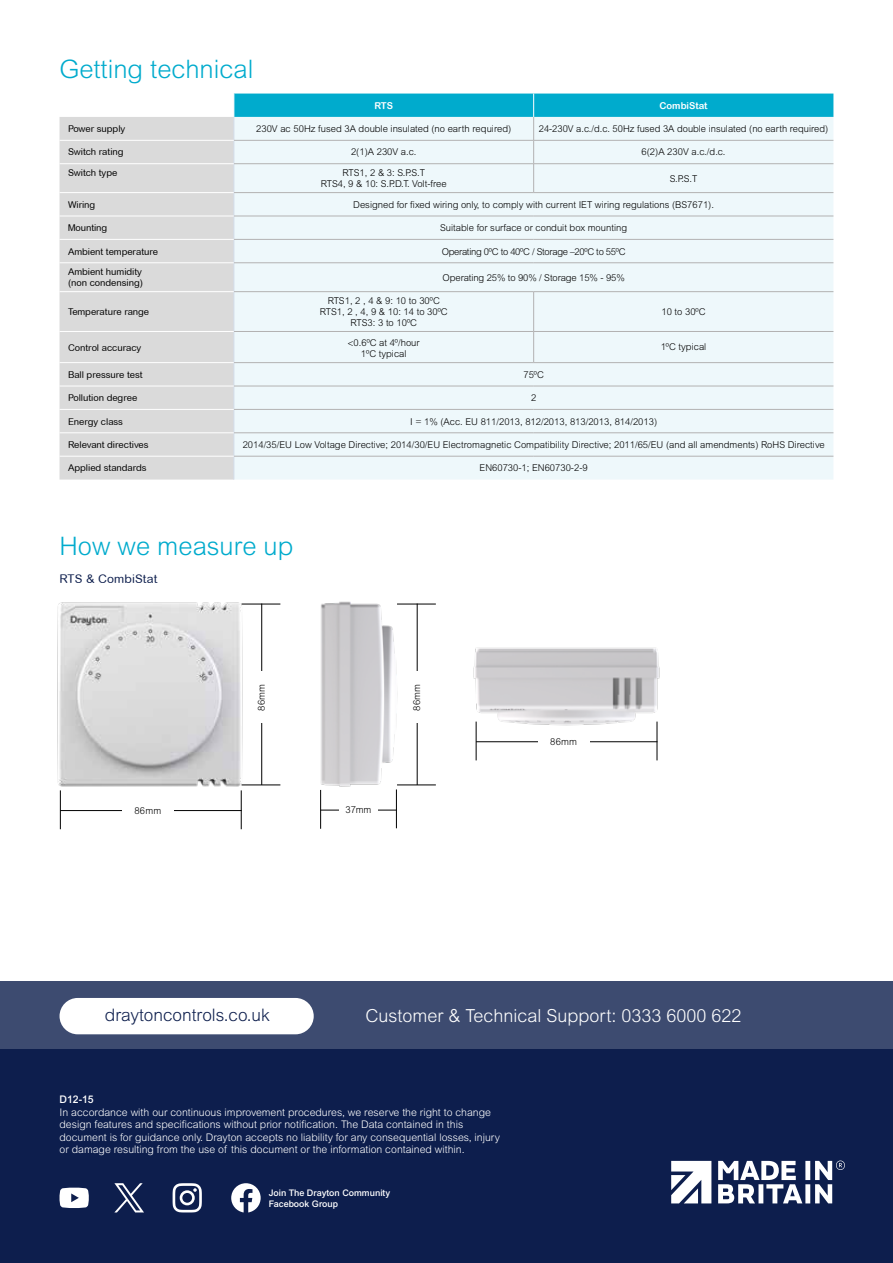
<style>
.page{position:relative;width:893px;height:1263px;background:#fff}
.page>*{position:absolute;margin:0;border:0;box-sizing:border-box;transform-origin:0 0}
.t1{font:300 25.5px "Arial MT Std";color:#00abcd}
.t2{font:300 18px "Arial MT Std";color:#fff}
.t3{font:300 17.25px "Arial MT Std";color:#0d1e4d}
.t4{font:12px "Arial Rounded MT";letter-spacing:.01em;color:#0d1e4d}
.t5{font:300 10.5px/12.6px "Arial MT Std";color:#fff}
.t6{font:500 10.5px "Arial MT Std";color:#fff}
.t7{font:300 9.6px "Arial MT Std";letter-spacing:.015em;color:#000}
.t8{font:300 9.45px/10.9px "Arial MT Std";color:#000;text-align:center}
.t9{font:9.45px/10.9px "Arial Rounded MT";letter-spacing:-.005em;color:#000}
.t10{font:300 9.45px "Arial MT Std";letter-spacing:-.03em;color:#000}
.t11{font:9.45px "Arial Rounded MT Bold";color:#fff}
.t12{font:500 9.15px/10.9px "Arial MT Std";color:#fff}
.s1{font-family:"Helvetica Neue"}
</style>
<div class="page">
<hr style="left:892px;top:771px;width:1px;height:68px;background:#0d1e4d">
<hr style="left:892px;top:839px;width:1px;height:424px;background:#0d1e4d">
<div style="left:0;top:981px;width:893px;height:69px;background:#3d4b70"></div>
<div style="left:0;top:1050px;width:893px;height:213px;background:#0d1e4d"></div>
<div style="left:60px;top:998px;width:254px;height:36px;background:#fff;border-radius:18px"></div>
<div style="left:60px;top:117px;width:174px;height:363px;background:#dadada"></div>
<div style="left:235px;top:292px;width:598px;height:187px;background:#eef8fb"></div>
<hr style="left:234px;top:292px;width:1px;height:39px;background:#d1dae7">
<hr style="left:234px;top:331px;width:1px;height:32px;background:#d1dae7">
<svg style="left:234px;top:363px;width:1px;height:117px"></svg>
<hr style="left:60px;top:140px;width:174px;height:1px;background:#fff">
<hr style="left:60px;top:163px;width:174px;height:1px;background:#fff">
<hr style="left:60px;top:192px;width:174px;height:1px;background:#fff">
<hr style="left:60px;top:216px;width:174px;height:1px;background:#fff">
<hr style="left:60px;top:239px;width:174px;height:1px;background:#fff">
<hr style="left:60px;top:262px;width:174px;height:1px;background:#fff">
<hr style="left:60px;top:291px;width:174px;height:1px;background:#fff">
<hr style="left:60px;top:331px;width:174px;height:1px;background:#fff">
<hr style="left:60px;top:362px;width:174px;height:1px;background:#fff">
<hr style="left:60px;top:386px;width:174px;height:1px;background:#fff">
<hr style="left:60px;top:409px;width:174px;height:1px;background:#fff">
<hr style="left:60px;top:432px;width:174px;height:1px;background:#fff">
<hr style="left:60px;top:456px;width:174px;height:1px;background:#fff">
<svg style="left:234px;top:94px;width:599px;height:197px;background:#d0edf4"></svg>
<hr style="left:234px;top:192px;width:300px;height:1px;background:#b3b2b2">
<hr style="left:534px;top:192px;width:299px;height:1px;background:#b3b2b2">
<hr style="left:234px;top:216px;width:300px;height:1px;background:#b3b2b2">
<hr style="left:534px;top:216px;width:299px;height:1px;background:#b3b2b2">
<hr style="left:234px;top:239px;width:300px;height:1px;background:#b3b2b2">
<hr style="left:534px;top:239px;width:299px;height:1px;background:#b3b2b2">
<hr style="left:234px;top:262px;width:300px;height:1px;background:#b3b2b2">
<hr style="left:534px;top:262px;width:299px;height:1px;background:#b3b2b2">
<hr style="left:234px;top:291px;width:300px;height:1px;background:#b3b2b2">
<hr style="left:534px;top:291px;width:299px;height:1px;background:#b3b2b2">
<hr style="left:533px;top:292px;width:1px;height:39px;background:#b3b2b2">
<hr style="left:234px;top:331px;width:300px;height:1px;background:#b3b2b2">
<hr style="left:534px;top:331px;width:299px;height:1px;background:#b3b2b2">
<hr style="left:533px;top:332px;width:1px;height:30px;background:#b3b2b2">
<hr style="left:234px;top:362px;width:300px;height:1px;background:#b3b2b2">
<hr style="left:534px;top:362px;width:299px;height:1px;background:#b3b2b2">
<hr style="left:234px;top:386px;width:300px;height:1px;background:#b3b2b2">
<hr style="left:534px;top:386px;width:299px;height:1px;background:#b3b2b2">
<hr style="left:234px;top:409px;width:300px;height:1px;background:#b3b2b2">
<hr style="left:534px;top:409px;width:299px;height:1px;background:#b3b2b2">
<hr style="left:234px;top:432px;width:300px;height:1px;background:#b3b2b2">
<hr style="left:534px;top:432px;width:299px;height:1px;background:#b3b2b2">
<hr style="left:234px;top:456px;width:300px;height:1px;background:#b3b2b2">
<hr style="left:534px;top:456px;width:299px;height:1px;background:#b3b2b2">
<img style="left:57px;top:602px;width:193px;height:189px">
<img style="left:321px;top:601px;width:85px;height:186px">
<img style="left:473px;top:647px;width:187px;height:83px">
<hr style="left:476px;top:721px;width:1px;height:39px;background:#000">
<hr style="left:60px;top:790px;width:1px;height:39px;background:#000">
<hr style="left:397px;top:784px;width:39px;height:1px;background:#000">
<hr style="left:242px;top:784px;width:38px;height:1px;background:#000">
<hr style="left:320px;top:790px;width:1px;height:39px;background:#000">
<hr style="left:396px;top:789px;width:1px;height:39px;background:#000">
<hr style="left:657px;top:721px;width:1px;height:39px;background:#000">
<hr style="left:241px;top:790px;width:1px;height:39px;background:#000">
<hr style="left:397px;top:604px;width:39px;height:1px;background:#000">
<hr style="left:242px;top:604px;width:38px;height:1px;background:#000">
<hr style="left:476px;top:741px;width:181px;height:1px;background:#000">
<hr style="left:60px;top:810px;width:182px;height:1px;background:#000">
<hr style="left:417px;top:604px;width:1px;height:181px;background:#000">
<hr style="left:261px;top:604px;width:1px;height:181px;background:#000">
<hr style="left:320px;top:810px;width:77px;height:1px;background:#000">
<div style="left:538px;top:738px;width:51px;height:9px;background:#fff"></div>
<div style="left:122px;top:806px;width:52px;height:10px;background:#fff"></div>
<div style="left:413px;top:672px;width:9px;height:51px;background:#fff"></div>
<div style="left:258px;top:672px;width:9px;height:51px;background:#fff"></div>
<div style="left:339px;top:806px;width:39px;height:9px;background:#fff"></div>
<svg style="left:231px;top:1183px;width:30px;height:29px"></svg>
<svg style="left:173px;top:1183px;width:29px;height:29px"></svg>
<svg style="left:114px;top:1183px;width:30px;height:29px"></svg>
<svg style="left:60px;top:1188px;width:29px;height:20px"></svg>
<svg style="left:671px;top:1161px;width:40px;height:42px;background:#d1d4dd"></svg>
<svg style="left:718px;top:1160px;width:127px;height:43px"></svg>
<h1 class="t1" style="left:60px;top:55px;width:195px">Getting technical</h1>
<p class="t11" style="left:374px;top:100px;width:20px">RTS</p>
<p class="t11" style="left:660px;top:100px;width:49px">CombiStat</p>
<p class="t9" style="left:68px;top:123px;width:59px">Power supply</p>
<p class="t8" style="left:256px;top:123px;width:257px">230V ac 50Hz fused 3A double insulated (no earth required)</p>
<p class="t8" style="left:539px;top:123px;width:291px">24-230V a.c./d.c. 50Hz fused 3A double insulated (no earth required)</p>
<p class="t9" style="left:68px;top:147px;width:57px">Switch rating</p>
<p class="t8" style="left:351px;top:147px;width:67px">2(1)A 230V a.c.</p>
<p class="t8" style="left:641px;top:147px;width:86px">6(2)A 230V a.c./d.c.</p>
<p class="t9" style="left:68px;top:167px;width:51px">Switch type</p>
<p class="t8" style="left:321px;top:167px;width:128px">RTS1, 2 &amp; 3: S.P.S.T<br>RTS4, 9 &amp; 10: S.P.D.T. Volt-free</p>
<p class="t8" style="left:670px;top:173px;width:29px">S.P.S.T</p>
<p class="t9" style="left:68px;top:199px;width:29px">Wiring</p>
<p class="t8" style="left:353px;top:199px;width:362px">Designed for fixed wiring only, to comply with current IET wiring regulations (BS7671).</p>
<p class="t9" style="left:68px;top:222px;width:41px">Mounting</p>
<p class="t8" style="left:440px;top:222px;width:188px">Suitable for surface or conduit box mounting</p>
<p class="t9" style="left:68px;top:246px;width:92px">Ambient temperature</p>
<p class="t10" style="left:442px;top:246px;width:185px">Operating 0ºC to 40ºC / Storage –20ºC to 55ºC</p>
<p class="t9" style="left:68px;top:266px;width:76px">Ambient humidity (non condensing)</p>
<p class="t8" style="left:443px;top:272px;width:184px">Operating 25% to 90% / Storage 15% - 95%</p>
<p class="t9" style="left:68px;top:306px;width:83px">Temperature range</p>
<p class="t8" style="left:320px;top:295px;width:129px">RTS1, 2 , 4 &amp; 9: 10 to 30ºC<br>RTS1, 2 , 4, 9 &amp; 10: 14 to 30ºC<br>RTS3: 3 to 10ºC</p>
<p class="t8" style="left:661px;top:306px;width:46px">10 to 30ºC</p>
<p class="t9" style="left:68px;top:342px;width:75px">Control accuracy</p>
<p class="t8" style="left:348px;top:337px;width:73px"><span class="s1">&lt;</span>0.6ºC at 4º/hour<br>1ºC typical</p>
<p class="t8" style="left:661px;top:342px;width:47px">1ºC typical</p>
<p class="t9" style="left:68px;top:369px;width:76px">Ball pressure test</p>
<p class="t8" style="left:523px;top:369px;width:22px">75ºC</p>
<p class="t9" style="left:68px;top:392px;width:71px">Pollution degree</p>
<p class="t8" style="left:531px;top:392px;width:7px">2</p>
<p class="t9" style="left:68px;top:416px;width:57px">Energy class</p>
<p class="t8" style="left:410px;top:416px;width:249px">I = 1% (Acc. EU 811/2013, 812/2013, 813/2013, 814/2013)</p>
<p class="t9" style="left:68px;top:439px;width:82px">Relevant directives</p>
<p class="t8" style="left:243px;top:439px;width:583px">2014/35/EU Low Voltage Directive; 2014/30/EU Electromagnetic Compatibility Directive; 2011/65/EU (and all amendments) RoHS Directive</p>
<p class="t9" style="left:68px;top:462px;width:80px">Applied standards</p>
<p class="t8" style="left:480px;top:462px;width:110px">EN60730-1; EN60730-2-9</p>
<h1 class="t1" style="left:60px;top:532px;width:235px">How we measure up</h1>
<p class="t4" style="left:60px;top:572px;width:99px">RTS &amp; CombiStat</p>
<p class="t7" style="left:134px;top:805px;width:28px">86mm</p>
<p class="t7" style="left:256px;top:711px;width:28px;rotate:-90deg">86mm</p>
<p class="t7" style="left:411px;top:711px;width:28px;rotate:-90deg">86mm</p>
<p class="t7" style="left:346px;top:804px;width:27px">37mm</p>
<p class="t7" style="left:550px;top:736px;width:28px">86mm</p>
<h3 class="t3" style="left:105px;top:1005px;width:166px">draytoncontrols.co.uk</h3>
<h2 class="t2" style="left:365px;top:1005px;width:378px">Customer &amp; Technical Support: 0333 6000 622</h2>
<p class="t6" style="left:60px;top:1093px;width:36px">D12-15</p>
<p class="t5" style="left:60px;top:1105px;width:442px">In accordance with our continuous improvement procedures, we reserve the right to change design features and specifications without prior notification. The Data contained in this document is for guidance only. Drayton accepts no liability for any consequential losses, injury or damage resulting from the use of this document or the information contained within.</p>
<p class="t12" style="left:269px;top:1187px;width:123px">Join The Drayton Community<br>Facebook Group</p>
</div>
